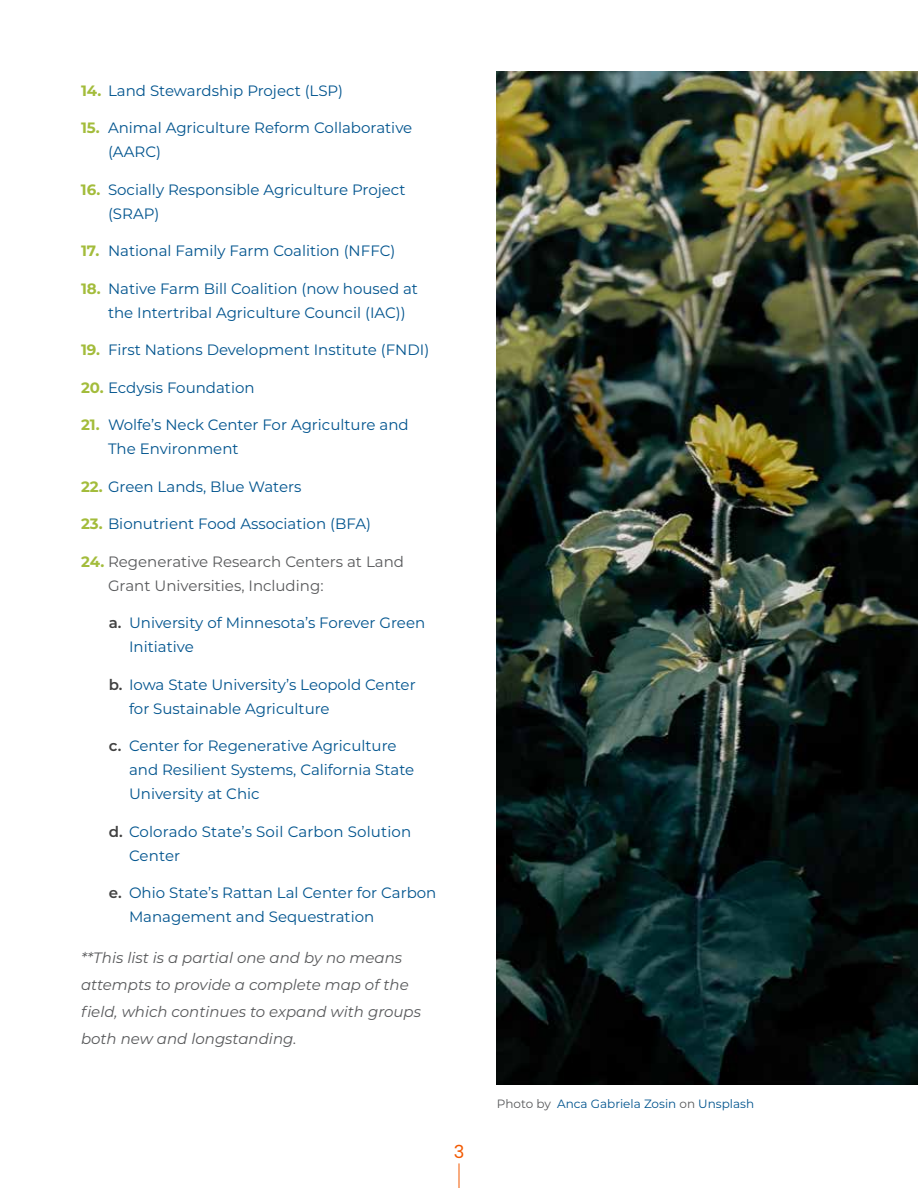
<style>
.page{position:relative;width:918px;height:1188px;background:#fff}
.page>*{position:absolute;margin:0;border:0;box-sizing:border-box;transform-origin:0 0}
.t1{font:18px "Poppins";color:#f25900}
.t2{font:15px/24px "Montserrat";color:#00548e}
.t3{font:italic 15px/27px "Montserrat";color:#58595b}
.t4{font:15px/24px "Montserrat";color:#58595b}
.t5{font:12px "Montserrat";color:#00548e}
.s1{font-weight:700;color:#a3bc3b}
.s2{font-weight:600;color:#414141}
.s3{color:#58595b}
</style>
<div class="page">
<svg style="left:459px;top:1163px;width:1px;height:25px"></svg>
<img style="left:497px;top:71px;width:421px;height:1013px">
<p class="t2" style="left:81px;top:78px;width:264px"><span class="s1">14.</span> Land Stewardship Project (LSP)</p>
<p class="t2" style="left:108px;top:115px;width:306px;text-indent:-27px"><span class="s1">15.</span> Animal Agriculture Reform Collaborative (AARC)</p>
<p class="t2" style="left:108px;top:177px;width:299px;text-indent:-27px"><span class="s1">16.</span> Socially Responsible Agriculture Project (SRAP)</p>
<p class="t2" style="left:81px;top:238px;width:316px"><span class="s1">17.</span> National Family Farm Coalition (NFFC)</p>
<p class="t2" style="left:108px;top:276px;width:312px;text-indent:-27px"><span class="s1">18.</span> Native Farm Bill Coalition (now housed at the Intertribal Agriculture Council (IAC))</p>
<p class="t2" style="left:81px;top:337px;width:350px"><span class="s1">19.</span> First Nations Development Institute (FNDI)</p>
<p class="t2" style="left:81px;top:375px;width:175px"><span class="s1">20.</span> Ecdysis Foundation</p>
<p class="t2" style="left:108px;top:412px;width:302px;text-indent:-27px"><span class="s1">21.</span> Wolfe’s Neck Center For Agriculture and<br>The Environment</p>
<p class="t2" style="left:81px;top:474px;width:222px"><span class="s1">22.</span> Green Lands, Blue Waters</p>
<p class="t2" style="left:81px;top:511px;width:292px"><span class="s1">23.</span> Bionutrient Food Association (BFA)</p>
<p class="t4" style="left:108px;top:549px;width:298px;text-indent:-27px"><span class="s1">24.</span> Regenerative Research Centers at Land<br>Grant Universities, Including:</p>
<p class="t2" style="left:129px;top:610px;width:298px;text-indent:-20px"><span class="s2">a.</span> University of Minnesota’s Forever Green<br>Initiative</p>
<p class="t2" style="left:129px;top:672px;width:288px;text-indent:-20px"><span class="s2">b.</span> Iowa State University’s Leopold Center for Sustainable Agriculture</p>
<p class="t2" style="left:129px;top:733px;width:287px;text-indent:-20px"><span class="s2">c.</span> Center for Regenerative Agriculture and Resilient Systems, California State<br>University at Chic</p>
<p class="t2" style="left:129px;top:819px;width:284px;text-indent:-20px"><span class="s2">d.</span> Colorado State’s Soil Carbon Solution<br>Center</p>
<p class="t2" style="left:129px;top:880px;width:309px;text-indent:-20px"><span class="s2">e.</span> Ohio State’s Rattan Lal Center for Carbon<br>Management and Sequestration</p>
<p class="t3" style="left:81px;top:943px;width:342px">**This list is a partial one and by no means attempts to provide a complete map of the field, which continues to expand with groups both new and longstanding.</p>
<p class="t1" style="left:454px;top:1141px;width:12px">3</p>
<p class="t5" style="left:497px;top:1095px;width:259px"><span class="s3">Photo by</span> Anca Gabriela Zosin <span class="s3">on</span> Unsplash</p>
</div>
